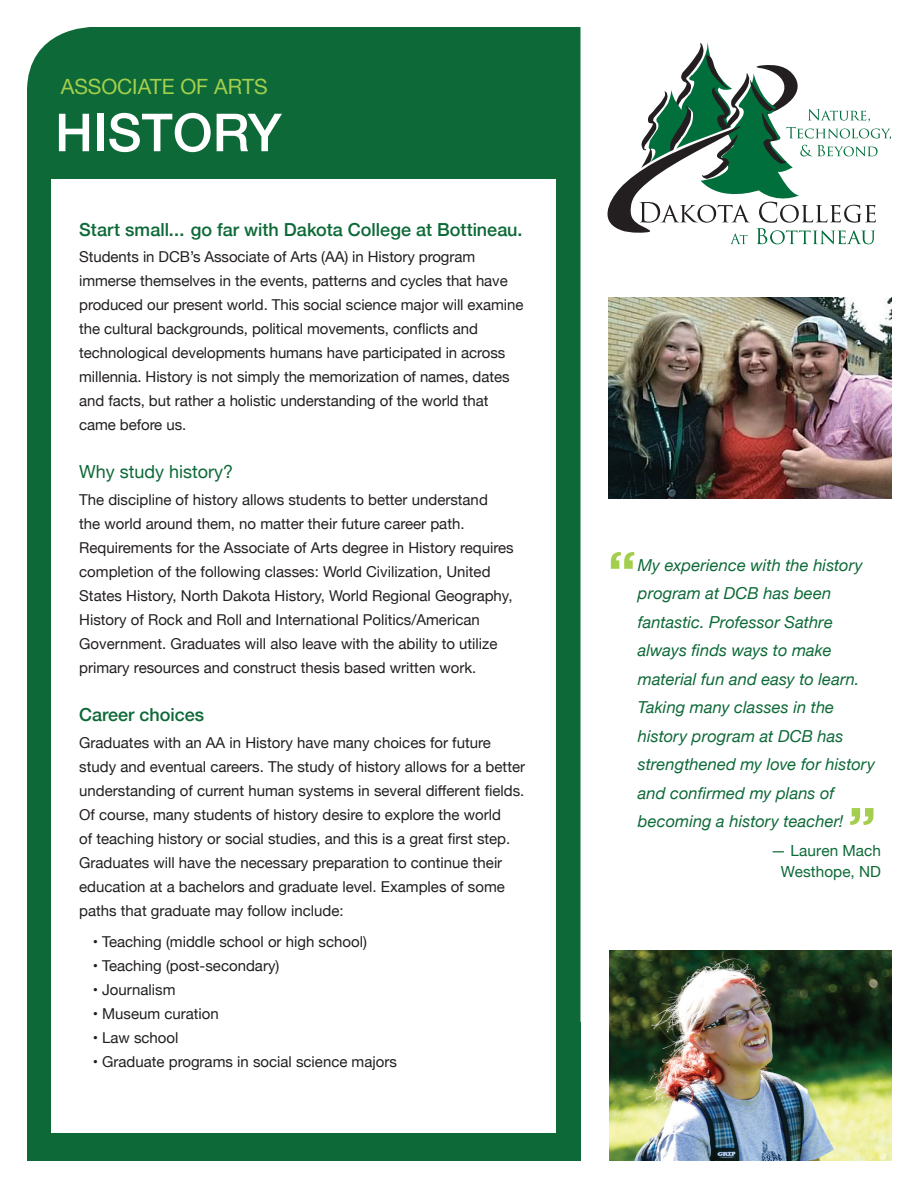
<style>
.page{position:relative;width:918px;height:1188px;background:#fff}
.page>*{position:absolute;margin:0;border:0;box-sizing:border-box;transform-origin:0 0}
.t1{font:500 52.5px "Helvetica Neue";color:#fff}
.t2{font:21px "Helvetica Neue";letter-spacing:-.005em;color:#a4cf4e}
.t3{font:500 18px "Helvetica Neue";color:#0d6937}
.t4{font:18px "Helvetica Neue";color:#0d6937}
.t5{font:italic 16.5px/28.5px "Helvetica Neue";letter-spacing:.005em;color:#0d6937}
.t6{font:15.3px/21px "Helvetica Neue";letter-spacing:.005em;color:#0d6937;text-align:right}
.t7{font:15px/24px "Helvetica Neue";color:#231f20}
</style>
<div class="page">
<img style="left:609px;top:950px;width:282px;height:211px">
<div style="left:27px;top:27px;width:553px;height:1134px;background:#0d6937"></div>
<div style="left:51px;top:179px;width:505px;height:954px;background:#fff"></div>
<img style="left:608px;top:297px;width:283px;height:201px">
<svg style="left:577px;top:40px;width:314px;height:204px"></svg>
<svg style="left:611px;top:552px;width:24px;height:17px"></svg>
<svg style="left:850px;top:808px;width:24px;height:17px"></svg>
<h2 class="t2" style="left:61px;top:72px;width:208px">ASSOCIATE OF ARTS</h2>
<h1 class="t1" style="left:55px;top:90px;width:228px">HISTORY</h1>
<p class="t3" style="left:79px;top:215px;width:445px">Start small... go far with Dakota College at Bottineau.</p>
<p class="t7" style="left:79px;top:246px;width:446px">Students in DCB’s Associate of Arts (AA) in History program immerse themselves in the events, patterns and cycles that have produced our present world. This social science major will examine the cultural backgrounds, political movements, conflicts and technological developments humans have participated in across millennia. History is not simply the memorization of names, dates and facts, but rather a holistic understanding of the world that came before us.</p>
<p class="t4" style="left:79px;top:459px;width:156px">Why study history?</p>
<p class="t7" style="left:79px;top:489px;width:436px">The discipline of history allows students to better understand<br>the world around them, no matter their future career path.<br>Requirements for the Associate of Arts degree in History requires completion of the following classes: World Civilization, United States History, North Dakota History, World Regional Geography, History of Rock and Roll and International Politics/American Government. Graduates will also leave with the ability to utilize primary resources and construct thesis based written work.</p>
<p class="t3" style="left:79px;top:700px;width:127px">Career choices</p>
<p class="t7" style="left:79px;top:731px;width:447px">Graduates with an AA in History have many choices for future study and eventual careers. The study of history allows for a better understanding of current human systems in several different fields.<br>Of course, many students of history desire to explore the world<br>of teaching history or social studies, and this is a great first step.<br>Graduates will have the necessary preparation to continue their education at a bachelors and graduate level. Examples of some paths that graduate may follow include:</p>
<p class="t7" style="left:93px;top:930px;width:276px">• Teaching (middle school or high school)</p>
<p class="t7" style="left:93px;top:954px;width:188px">• Teaching (post-secondary)</p>
<p class="t7" style="left:93px;top:978px;width:84px">• Journalism</p>
<p class="t7" style="left:93px;top:1002px;width:128px">• Museum curation</p>
<p class="t7" style="left:93px;top:1026px;width:87px">• Law school</p>
<p class="t7" style="left:93px;top:1050px;width:306px">• Graduate programs in social science majors</p>
<p class="t5" style="left:638px;top:551px;width:239px">My experience with the history program at DCB has been fantastic. Professor Sathre always finds ways to make material fun and easy to learn.<br>Taking many classes in the history program at DCB has strengthened my love for history and confirmed my plans of becoming a history teacher!</p>
<p class="t6" style="left:771px;top:841px;width:112px">— Lauren Mach<br>Westhope, ND</p>
</div>
